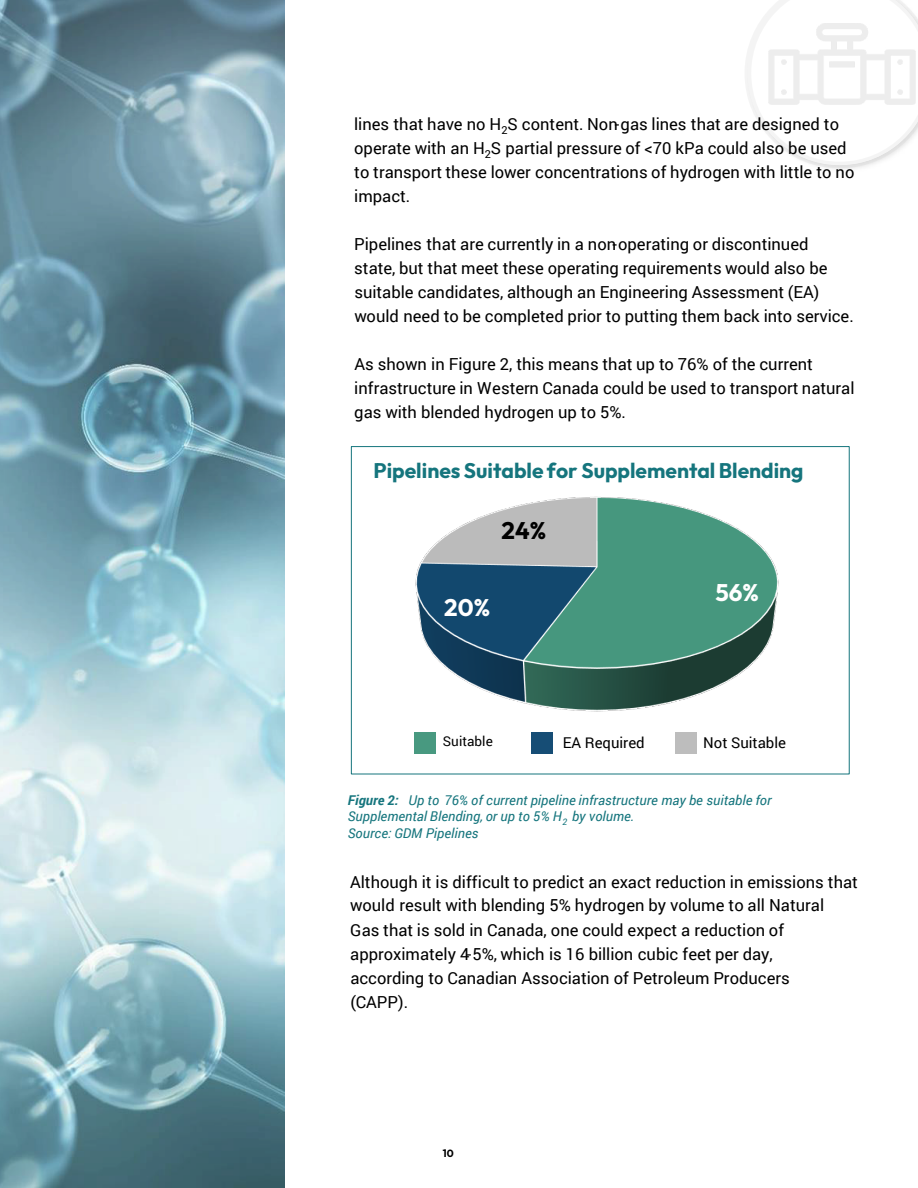
<style>
.page{position:relative;width:918px;height:1188px;background:#fff}
.page>*{position:absolute;margin:0;border:0;box-sizing:border-box;transform-origin:0 0}
.t1{font:700 24px "Outfit";color:#fff}
.t2{font:700 24px "Outfit";color:#000}
.t3{font:700 21px "Outfit";color:#15757d}
.t4{font:16.65px "Roboto";color:#000}
.t5{font:16.5px/24px "Roboto";color:#000}
.t6{font:15px "Roboto";color:#000}
.t7{font:italic 13.5px/16.2px "Roboto";color:#15757d}
.t8{font:13.5px "Roboto";color:#000}
.t9{font:700 10.5px "Outfit";color:#000}
.s1{font-weight:700}
</style>
<div class="page">
<svg style="left:745px;top:11px;width:173px;height:157px"></svg>
<img style="left:769px;top:0;width:146px;height:143px">
<div style="left:351px;top:446px;width:498px;height:328px;border:1px solid #15757d"></div>
<img style="left:0;top:0;width:284px;height:1188px">
<div style="left:414px;top:732px;width:22px;height:21px;background:#489980"></div>
<div style="left:531px;top:732px;width:22px;height:21px;background:#164d75"></div>
<div style="left:675px;top:732px;width:22px;height:21px;background:#bdbdbd"></div>
<img style="left:415px;top:496px;width:364px;height:216px">
<p class="t5" style="left:354px;top:111px;width:502px">lines that have no H<sub>2</sub>S content. Non-gas lines that are designed to operate with an H<sub>2</sub>S partial pressure of &lt;70 kPa could also be used to transport these lower concentrations of hydrogen with little to no impact.</p>
<p class="t4" style="left:354px;top:232px;width:456px">Pipelines that are currently in a non-operating or discontinued</p>
<p class="t5" style="left:354px;top:256px;width:501px">state, but that meet these operating requirements would also be suitable candidates, although an Engineering Assessment (EA) would need to be completed prior to putting them back into service.</p>
<p class="t5" style="left:354px;top:351px;width:502px">As shown in Figure 2, this means that up to 76% of the current infrastructure in Western Canada could be used to transport natural gas with blended hydrogen up to 5%.</p>
<p class="t3" style="left:374px;top:458px;width:432px">Pipelines Suitable for Supplemental Blending</p>
<h1 class="t2" style="left:502px;top:517px;width:46px">24%</h1>
<h1 class="t1" style="left:444px;top:594px;width:47px">20%</h1>
<h1 class="t1" style="left:715px;top:579px;width:45px">56%</h1>
<p class="t8" style="left:443px;top:732px;width:51px">Suitable</p>
<p class="t6" style="left:563px;top:732px;width:83px">EA Required</p>
<p class="t6" style="left:703px;top:732px;width:84px">Not Suitable</p>
<p class="t7" style="left:348px;top:792px;width:425px"><span class="s1">Figure 2:</span> Up to 76% of current pipeline infrastructure may be suitable for<br>Supplemental Blending, or up to 5% H<sub>2</sub> by volume.<br>Source: GDM Pipelines</p>
<p class="t5" style="left:350px;top:869px;width:509px">Although it is difficult to predict an exact reduction in emissions that would result with blending 5% hydrogen by volume to all Natural<br>Gas that is sold in Canada, one could expect a reduction of approximately 4-5%, which is 16 billion cubic feet per day,<br>according to Canadian Association of Petroleum Producers<br>(CAPP).</p>
<p class="t9" style="left:443px;top:1147px;width:12px">10</p>
</div>
